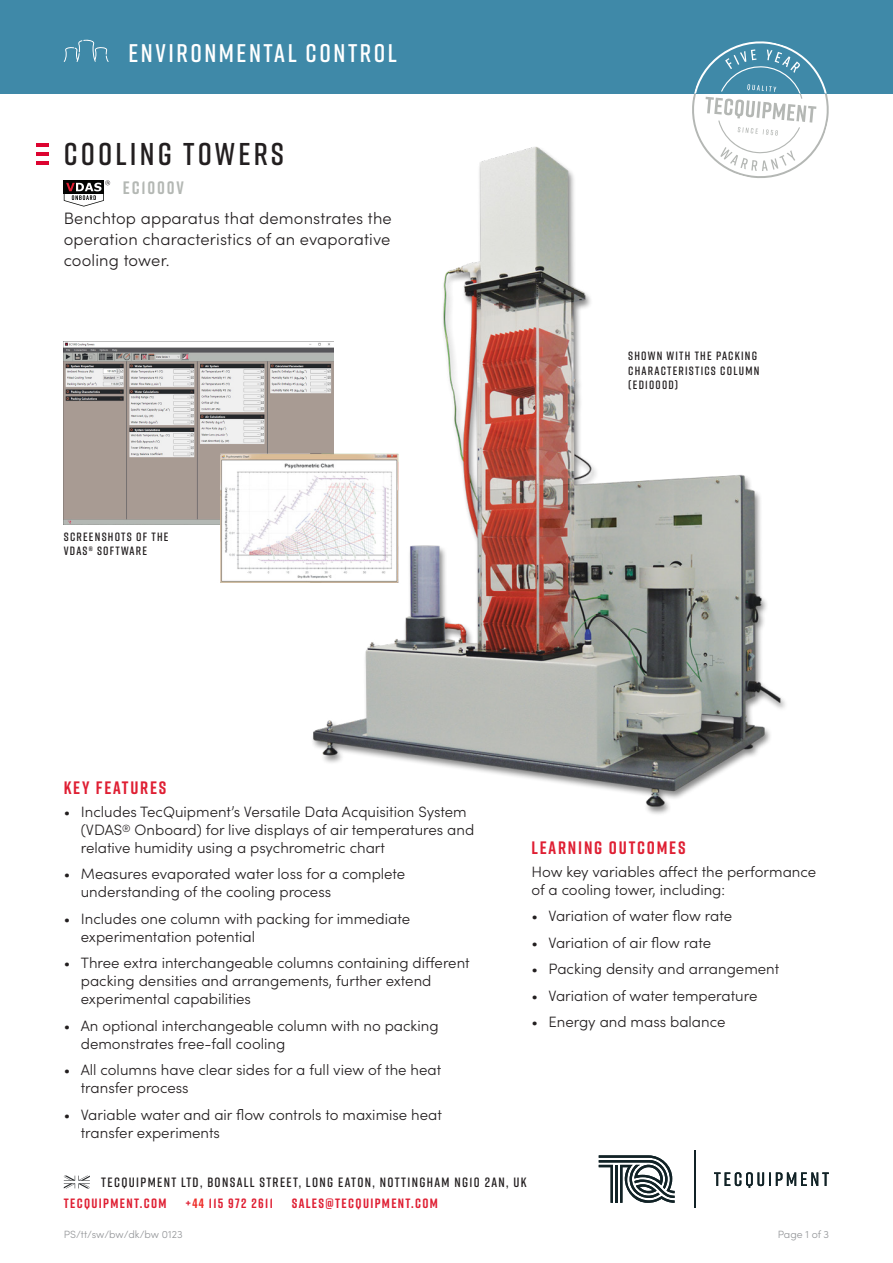
<style>
.page{position:relative;width:893px;height:1263px;background:#fff}
.page>*{position:absolute;margin:0;border:0;box-sizing:border-box;transform-origin:0 0}
.Product_name{font:600 31.5px "Rift";letter-spacing:.1em;color:#231f20}
.t1{font:600 25.5px "Rift";letter-spacing:.1em;color:#fff}
.Main_heading{font:700 18px "Rift";letter-spacing:.1em;color:#df1f33}
.t2{font:700 18px "Rift";letter-spacing:.1em;color:#b4b8b4}
.Product_description{font:300 16.5px/21px "Sofia Pro";letter-spacing:.01em;color:#231f20;text-align:justify}
.Large_bullet_points{font:300 15px/18px "Sofia Pro";color:#231f20}
.t3{font:600 13.5px "Rift";letter-spacing:.1em;color:#231f20}
.t4{font:700 13.5px "Rift";letter-spacing:.1em;color:#df1f33}
.t5{font:600 12px/14.4px "Rift";letter-spacing:.1em;color:#231f20}
.t6{font:300 10.5px "Sofia Pro";color:#939598}
.s1{color:#ee2d28}
</style>
<div class="page">
<svg style="left:599px;top:1155px;width:76px;height:48px"></svg>
<svg style="left:714px;top:1172px;width:115px;height:16px"></svg>
<hr style="left:694px;top:1150px;width:1px;height:58px;background:#112226">
<svg style="left:64px;top:1175px;width:26px;height:13px"></svg>
<img style="left:64px;top:341px;width:149px;height:183px">
<img style="left:213px;top:147px;width:572px;height:667px">
<div style="left:0;top:0;width:893px;height:94px;background:#3f89a8"></div>
<svg style="left:64px;top:40px;width:45px;height:22px"></svg>
<svg style="left:677px;top:41px;width:152px;height:152px"></svg>
<svg style="left:36px;top:143px;width:13px;height:3px"></svg>
<svg style="left:36px;top:152px;width:13px;height:3px"></svg>
<hr style="left:36px;top:161px;width:13px;height:4px;background:#dd0330">
<svg style="left:64px;top:180px;width:46px;height:27px"></svg>
<p class="t1" style="left:128px;top:35px;width:270px">ENVIRONMENTAL CONTROL</p>
<p class="Product_name" style="left:64px;top:131px;width:222px">COOLING TOWERS</p>
<p class="t2" style="left:123px;top:175px;width:62px">EC1000V</p>
<p class="Product_description" style="left:64px;top:207px;width:330px">Benchtop apparatus that demonstrates the operation characteristics of an evaporative cooling tower.</p>
<p class="t5" style="left:64px;top:529px;width:106px">SCREENSHOTS OF THE<br>VDAS® SOFTWARE</p>
<p class="t5" style="left:628px;top:348px;width:133px">SHOWN WITH THE PACKING<br>CHARACTERISTICS COLUMN (ED1000D)</p>
<p class="Main_heading" style="left:64px;top:775px;width:104px">KEY FEATURES</p>
<p class="Large_bullet_points" style="left:81px;top:801px;width:395px;text-indent:-17px">• Includes TecQuipment’s Versatile Data Acquisition System (VDAS<sup>®</sup> Onboard) for live displays of air temperatures and relative humidity using a psychrometric chart</p>
<p class="Large_bullet_points" style="left:81px;top:864px;width:326px;text-indent:-17px">• Measures evaporated water loss for a complete understanding of the cooling process</p>
<p class="Large_bullet_points" style="left:81px;top:908px;width:331px;text-indent:-17px">• Includes one column with packing for immediate experimentation potential</p>
<p class="Large_bullet_points" style="left:81px;top:953px;width:390px;text-indent:-17px">• Three extra interchangeable columns containing different packing densities and arrangements, further extend experimental capabilities</p>
<p class="Large_bullet_points" style="left:81px;top:1015px;width:359px;text-indent:-17px">• An optional interchangeable column with no packing demonstrates free-fall cooling</p>
<p class="Large_bullet_points" style="left:81px;top:1060px;width:362px;text-indent:-17px">• All columns have clear sides for a full view of the heat transfer process</p>
<p class="Large_bullet_points" style="left:81px;top:1104px;width:363px;text-indent:-17px">• Variable water and air flow controls to maximise heat transfer experiments</p>
<p class="Main_heading" style="left:531px;top:835px;width:155px">LEARNING OUTCOMES</p>
<p class="Large_bullet_points" style="left:531px;top:861px;width:286px">How key variables affect the performance of a cooling tower, including:</p>
<p class="Large_bullet_points" style="left:531px;top:906px;width:202px">• Variation of water flow rate</p>
<p class="Large_bullet_points" style="left:531px;top:932px;width:181px">• Variation of air flow rate</p>
<p class="Large_bullet_points" style="left:531px;top:959px;width:249px">• Packing density and arrangement</p>
<p class="Large_bullet_points" style="left:531px;top:985px;width:227px">• Variation of water temperature</p>
<p class="Large_bullet_points" style="left:531px;top:1012px;width:195px">• Energy and mass balance</p>
<p class="t3" style="left:101px;top:1172px;width:427px">TECQUIPMENT LTD, BONSALL STREET, LONG EATON, NOTTINGHAM NG10 2AN, UK</p>
<p class="t4" style="left:64px;top:1193px;width:104px">TECQUIPMENT.COM</p>
<p class="t4" style="left:185px;top:1193px;width:89px">+<span class="s1">44</span> 115 972 2611</p>
<p class="t4" style="left:292px;top:1193px;width:148px">SALES@TECQUIPMENT.COM</p>
<p class="t6" style="left:64px;top:1227px;width:120px">PS/tt/sw/bw/dk/bw 0123</p>
<p class="t6" style="left:778px;top:1227px;width:53px">Page 1 of 3</p>
</div>
